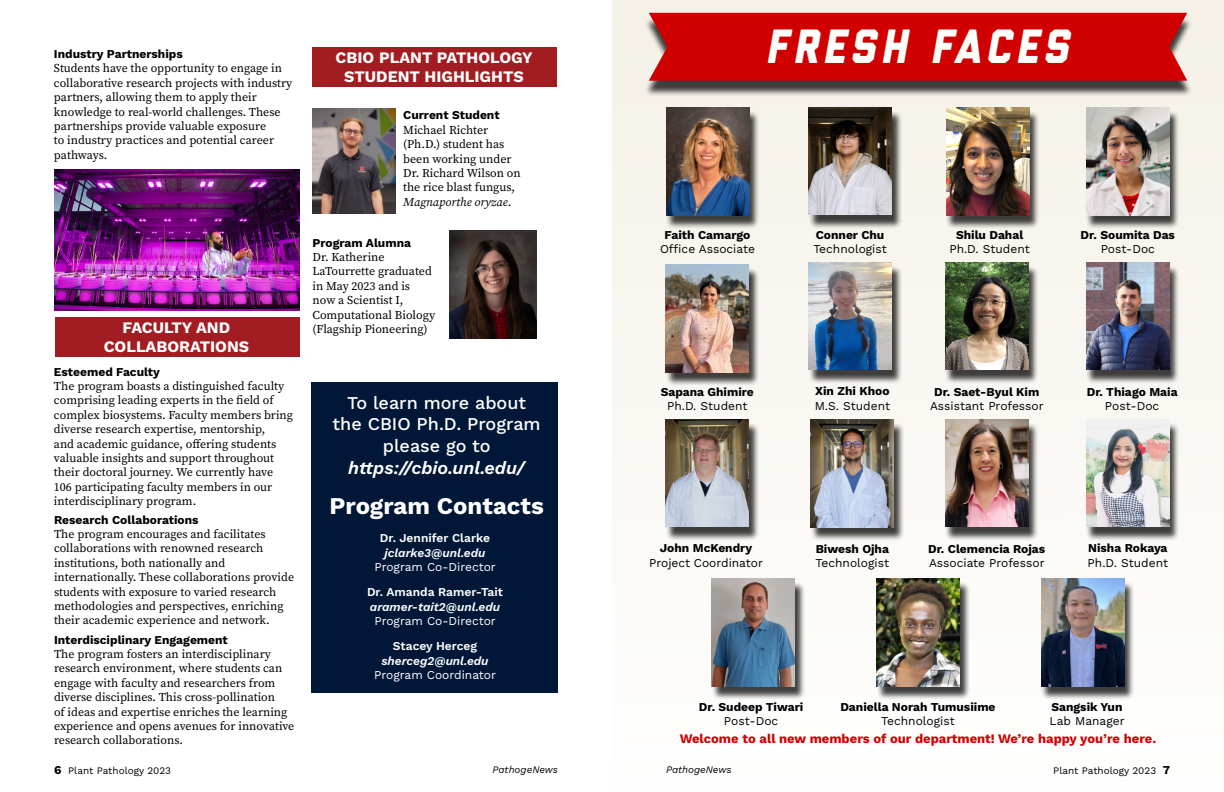
<style>
.page{position:relative;width:1224px;height:792px;background:#fff}
.page>*{position:absolute;margin:0;border:0;box-sizing:border-box;transform-origin:0 0}
.t1{font:italic 800 48px "Liberator";letter-spacing:.1em;color:#fffffb}
.t2{font:700 24px "Work Sans";color:#fff}
.t3{font:500 18px/21.6px "Work Sans";color:#fff;text-align:center}
.t4{font:italic 600 18px "Work Sans";color:#fff}
.t5{font:700 16px/19.2px "Work Sans";color:#fff;text-align:center}
.t6{font:700 13px "Work Sans";color:#d00000}
.t7{font:12px/14.4px "Source Serif Variable";color:#000}
.t8{font:700 12px "Work Sans";color:#000}
.t9{font:12px "Work Sans";color:#000}
.t10{font:12px "Work Sans";color:#fff}
.t11{font:italic 600 12px "Work Sans";color:#fff}
.t12{font:600 12px "Work Sans";color:#fff}
.t13{font:10px "Work Sans";color:#000}
.t14{font:italic 10px "Work Sans";letter-spacing:-.005em;color:#000}
.s1{font-style:italic}
.s2{font-weight:700;font-size:12px}
</style>
<div class="page">
<div style="left:612px;top:0;width:612px;height:792px;background:#faf9f5"></div>
<div style="left:644px;top:17px;width:548px;height:79px;background:#000;opacity:.75"></div>
<div style="left:649px;top:13px;width:538px;height:68px;background:#d00000"></div>
<div style="left:665px;top:110px;width:95px;height:119px;background:#000;opacity:.75"></div>
<img style="left:666px;top:108px;width:83px;height:107px">
<div style="left:312px;top:382px;width:246px;height:310px;background:#001738"></div>
<div style="left:665px;top:267px;width:94px;height:119px;background:#000;opacity:.75"></div>
<img style="left:666px;top:265px;width:83px;height:107px">
<div style="left:1086px;top:110px;width:94px;height:119px;background:#000;opacity:.75"></div>
<img style="left:1086px;top:108px;width:83px;height:107px">
<div style="left:945px;top:110px;width:95px;height:119px;background:#000;opacity:.75"></div>
<img style="left:946px;top:108px;width:83px;height:107px">
<div style="left:808px;top:265px;width:94px;height:119px;background:#000;opacity:.75"></div>
<img style="left:809px;top:262px;width:83px;height:108px">
<div style="left:1085px;top:265px;width:95px;height:119px;background:#000;opacity:.75"></div>
<img style="left:1086px;top:262px;width:83px;height:108px">
<div style="left:944px;top:265px;width:95px;height:119px;background:#000;opacity:.75"></div>
<img style="left:945px;top:262px;width:83px;height:108px">
<div style="left:665px;top:422px;width:95px;height:119px;background:#000;opacity:.75"></div>
<img style="left:666px;top:419px;width:83px;height:108px">
<div style="left:1085px;top:422px;width:95px;height:119px;background:#000;opacity:.75"></div>
<img style="left:1086px;top:420px;width:83px;height:107px">
<div style="left:944px;top:422px;width:95px;height:119px;background:#000;opacity:.75"></div>
<img style="left:945px;top:419px;width:83px;height:108px">
<div style="left:711px;top:581px;width:95px;height:119px;background:#000;opacity:.75"></div>
<img style="left:712px;top:579px;width:83px;height:107px">
<div style="left:1040px;top:581px;width:95px;height:119px;background:#000;opacity:.75"></div>
<img style="left:1041px;top:579px;width:83px;height:107px">
<div style="left:876px;top:581px;width:94px;height:119px;background:#000;opacity:.75"></div>
<img style="left:876px;top:579px;width:84px;height:107px">
<div style="left:55px;top:317px;width:245px;height:40px;background:#a21d21"></div>
<img style="left:54px;top:170px;width:246px;height:140px">
<div style="left:312px;top:47px;width:246px;height:40px;background:#a21d21"></div>
<img style="left:312px;top:108px;width:84px;height:106px">
<img style="left:449px;top:230px;width:88px;height:109px">
<div style="left:810px;top:422px;width:95px;height:119px;background:#000;opacity:.75"></div>
<img style="left:811px;top:420px;width:83px;height:107px">
<div style="left:808px;top:110px;width:94px;height:119px;background:#000;opacity:.75"></div>
<img style="left:809px;top:107px;width:83px;height:108px">
<p class="t8" style="left:54px;top:45px;width:130px">Industry Partnerships</p>
<p class="t7" style="left:54px;top:61px;width:240px">Students have the opportunity to engage in collaborative research projects with industry partners, allowing them to apply their knowledge to real-world challenges. These partnerships provide valuable exposure<br>to industry practices and potential career pathways.</p>
<h3 class="t5" style="left:104px;top:317px;width:147px">FACULTY AND<br>COLLABORATIONS</h3>
<p class="t8" style="left:54px;top:362px;width:107px">Esteemed Faculty</p>
<p class="t7" style="left:54px;top:379px;width:241px">The program boasts a distinguished faculty comprising leading experts in the field of complex biosystems. Faculty members bring diverse research expertise, mentorship,<br>and academic guidance, offering students valuable insights and support throughout their doctoral journey. We currently have 106 participating faculty members in our interdisciplinary program.</p>
<p class="t8" style="left:54px;top:510px;width:146px">Research Collaborations</p>
<p class="t7" style="left:54px;top:527px;width:242px">The program encourages and facilitates collaborations with renowned research institutions, both nationally and internationally. These collaborations provide students with exposure to varied research methodologies and perspectives, enriching their academic experience and network.</p>
<p class="t8" style="left:54px;top:631px;width:175px">Interdisciplinary Engagement</p>
<p class="t7" style="left:54px;top:647px;width:242px">The program fosters an interdisciplinary research environment, where students can engage with faculty and researchers from diverse disciplines. This cross-pollination<br>of ideas and expertise enriches the learning experience and opens avenues for innovative research collaborations.</p>
<h3 class="t5" style="left:336px;top:47px;width:199px">CBIO PLANT PATHOLOGY<br>STUDENT HIGHLIGHTS</h3>
<p class="t8" style="left:403px;top:106px;width:98px">Current Student</p>
<p class="t7" style="left:403px;top:123px;width:119px">Michael Richter (Ph.D.) student has been working under<br>Dr. Richard Wilson on the rice blast fungus,<br><span class="s1">Magnaporthe oryzae</span>.</p>
<p class="t8" style="left:312px;top:233px;width:100px">Program Alumna</p>
<p class="t7" style="left:312px;top:250px;width:124px">Dr. Katherine<br>LaTourrette graduated in May 2023 and is now a Scientist I,<br>Computational Biology (Flagship Pioneering)</p>
<h3 class="t3" style="left:333px;top:391px;width:210px">To learn more about the CBIO Ph.D. Program please go to</h3>
<h3 class="t4" style="left:348px;top:454px;width:178px">https://cbio.unl.edu/</h3>
<h2 class="t2" style="left:330px;top:488px;width:216px">Program Contacts</h2>
<p class="t12" style="left:380px;top:529px;width:112px">Dr. Jennifer Clarke</p>
<p class="t11" style="left:385px;top:544px;width:102px">jclarke3@unl.edu</p>
<p class="t10" style="left:374px;top:558px;width:123px">Program Co-Director</p>
<p class="t12" style="left:367px;top:583px;width:137px">Dr. Amanda Ramer-Tait</p>
<p class="t11" style="left:370px;top:597px;width:132px">aramer-tait2@unl.edu</p>
<p class="t10" style="left:374px;top:612px;width:123px">Program Co-Director</p>
<p class="t12" style="left:393px;top:637px;width:86px">Stacey Herceg</p>
<p class="t11" style="left:381px;top:651px;width:109px">sherceg2@unl.edu</p>
<p class="t10" style="left:374px;top:666px;width:123px">Program Coordinator</p>
<h1 class="t1" style="left:767px;top:20px;width:305px">FRESH FACES</h1>
<p class="t8" style="left:665px;top:226px;width:87px">Faith Camargo</p>
<p class="t9" style="left:660px;top:240px;width:96px">Office Associate</p>
<p class="t8" style="left:661px;top:383px;width:95px">Sapana Ghimire</p>
<p class="t9" style="left:667px;top:397px;width:82px">Ph.D. Student</p>
<p class="t8" style="left:816px;top:226px;width:70px">Conner Chu</p>
<p class="t9" style="left:813px;top:240px;width:75px">Technologist</p>
<p class="t8" style="left:956px;top:226px;width:69px">Shilu Dahal</p>
<p class="t9" style="left:949px;top:240px;width:82px">Ph.D. Student</p>
<p class="t8" style="left:1081px;top:226px;width:96px">Dr. Soumita Das</p>
<p class="t9" style="left:1101px;top:240px;width:56px">Post-Doc</p>
<p class="t8" style="left:815px;top:382px;width:76px">Xin Zhi Khoo</p>
<p class="t9" style="left:815px;top:397px;width:77px">M.S. Student</p>
<p class="t8" style="left:934px;top:383px;width:107px">Dr. Saet-Byul Kim</p>
<p class="t9" style="left:930px;top:397px;width:115px">Assistant Professor</p>
<p class="t8" style="left:1087px;top:383px;width:92px">Dr. Thiago Maia</p>
<p class="t9" style="left:1105px;top:397px;width:56px">Post-Doc</p>
<p class="t8" style="left:660px;top:539px;width:94px">John McKendry</p>
<p class="t9" style="left:649px;top:554px;width:115px">Project Coordinator</p>
<p class="t8" style="left:816px;top:540px;width:75px">Biwesh Ojha</p>
<p class="t9" style="left:816px;top:554px;width:75px">Technologist</p>
<p class="t8" style="left:928px;top:540px;width:119px">Dr. Clemencia Rojas</p>
<p class="t9" style="left:929px;top:554px;width:117px">Associate Professor</p>
<p class="t8" style="left:1088px;top:539px;width:81px">Nisha Rokaya</p>
<p class="t9" style="left:1088px;top:554px;width:82px">Ph.D. Student</p>
<p class="t8" style="left:699px;top:698px;width:106px">Dr. Sudeep Tiwari</p>
<p class="t9" style="left:724px;top:712px;width:56px">Post-Doc</p>
<p class="t8" style="left:840px;top:698px;width:157px">Daniella Norah Tumusiime</p>
<p class="t9" style="left:881px;top:712px;width:75px">Technologist</p>
<p class="t8" style="left:1052px;top:698px;width:72px">Sangsik Yun</p>
<p class="t9" style="left:1050px;top:712px;width:76px">Lab Manager</p>
<p class="t6" style="left:680px;top:728px;width:478px">Welcome to all new members of our department! We’re happy you’re here.</p>
<p class="t13" style="left:54px;top:763px;width:119px"><span class="s2">6</span> Plant Pathology 2023</p>
<p class="t14" style="left:492px;top:762px;width:67px">PathogeNews</p>
<p class="t14" style="left:666px;top:762px;width:67px">PathogeNews</p>
<p class="t13" style="left:1053px;top:763px;width:119px">Plant Pathology 2023 <span class="s2">7</span></p>
</div>
